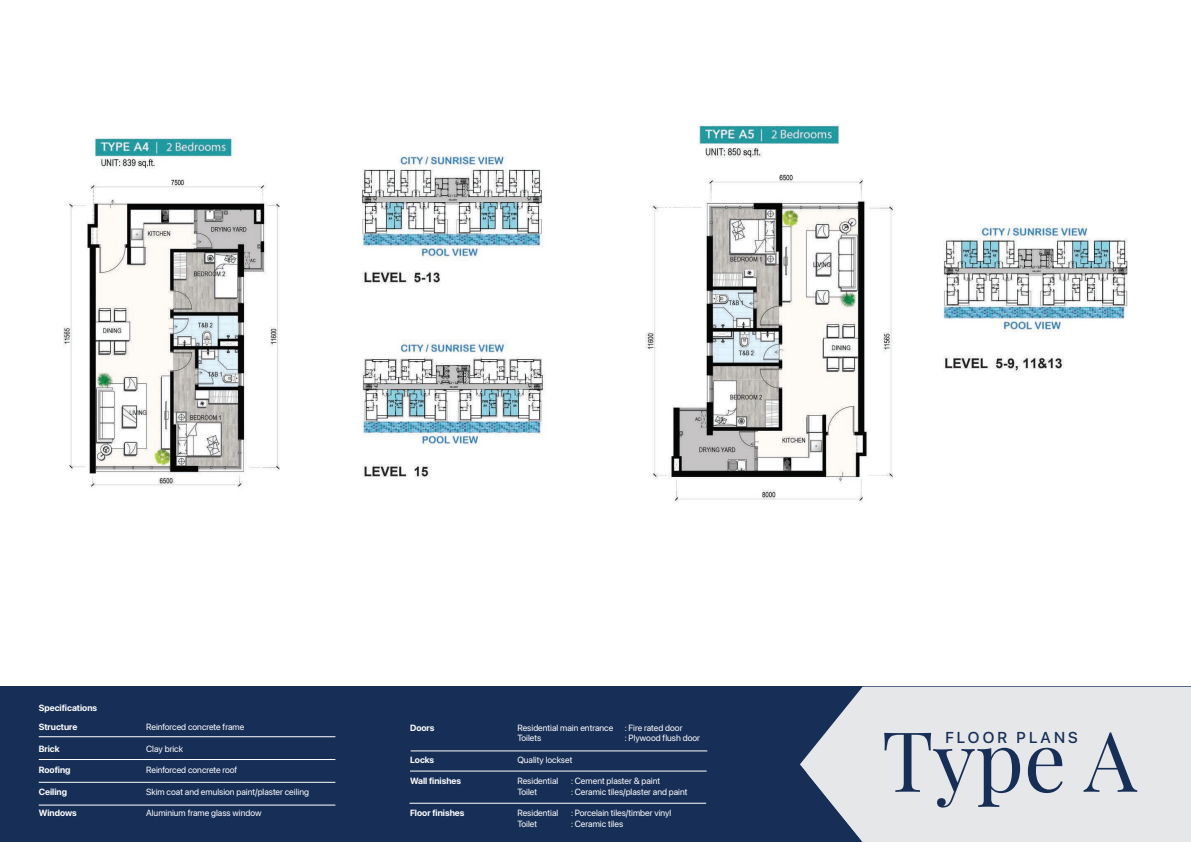
<style>
.page{position:relative;width:1191px;height:842px;background:#fff}
.page>*{position:absolute;margin:0;border:0;box-sizing:border-box;transform-origin:0 0}
.t1{font:83.4px "Playfair Display";color:#172f57}
.t2{font:500 15.7px "SF Pro Display";letter-spacing:.2em;color:#172f57}
.t3{font:8.9px "SF Pro Display";color:#fff}
.t4{font:700 8.9px/19.1px "SF Pro Display";color:#fff}
</style>
<div class="page">
<div style="left:0;top:687px;width:1191px;height:155px;background:#172f57"></div>
<svg style="left:800px;top:687px;width:391px;height:86px;fill:#e6e7e9"></svg>
<div style="left:807px;top:695px;width:384px;height:147px;background:#e6e7e9"></div>
<img style="left:63px;top:136px;width:482px;height:351px">
<img style="left:646px;top:124px;width:482px;height:379px">
<hr style="left:39px;top:736px;width:296px;height:1px;background:#fff">
<hr style="left:39px;top:759px;width:296px;height:1px;background:#fff">
<hr style="left:39px;top:782px;width:296px;height:1px;background:#fff">
<hr style="left:39px;top:805px;width:296px;height:1px;background:#fff">
<hr style="left:411px;top:751px;width:296px;height:1px;background:#fff">
<hr style="left:410px;top:771px;width:296px;height:1px;background:#fff">
<hr style="left:409px;top:803px;width:297px;height:1px;background:#fff">
<p class="t4" style="left:39px;top:699px;width:60px">Specifications<br>Structure</p>
<p class="t4" style="left:39px;top:739px;width:22px">Brick</p>
<p class="t4" style="left:39px;top:761px;width:33px">Roofing</p>
<p class="t4" style="left:39px;top:782px;width:30px">Ceiling</p>
<p class="t4" style="left:39px;top:804px;width:40px">Windows</p>
<p class="t3" style="left:146px;top:722px;width:100px">Reinforced concrete frame</p>
<p class="t3" style="left:146px;top:744px;width:39px">Clay brick</p>
<p class="t3" style="left:146px;top:765px;width:93px">Reinforced concrete roof</p>
<p class="t3" style="left:146px;top:787px;width:164px">Skim coat and emulsion paint/plaster ceiling</p>
<p class="t3" style="left:146px;top:808px;width:117px">Aluminium frame glass window</p>
<p class="t4" style="left:410px;top:718px;width:26px">Doors</p>
<p class="t4" style="left:410px;top:750px;width:26px">Locks</p>
<p class="t4" style="left:410px;top:772px;width:53px">Wall finishes</p>
<p class="t4" style="left:410px;top:804px;width:56px">Floor finishes</p>
<p class="t3" style="left:517px;top:722px;width:97px">Residential main entrance</p>
<p class="t3" style="left:625px;top:722px;width:59px">: Fire rated door</p>
<p class="t3" style="left:517px;top:733px;width:25px">Toilets</p>
<p class="t3" style="left:625px;top:733px;width:77px">: Plywood flush door</p>
<p class="t3" style="left:517px;top:754px;width:56px">Quality lockset</p>
<p class="t3" style="left:517px;top:776px;width:43px">Residential</p>
<p class="t3" style="left:571px;top:776px;width:91px">: Cement plaster &amp; paint</p>
<p class="t3" style="left:517px;top:787px;width:21px">Toilet</p>
<p class="t3" style="left:571px;top:787px;width:118px">: Ceramic tiles/plaster and paint</p>
<p class="t3" style="left:517px;top:808px;width:43px">Residential</p>
<p class="t3" style="left:571px;top:808px;width:102px">: Porcelain tiles/timber vinyl</p>
<p class="t3" style="left:517px;top:819px;width:21px">Toilet</p>
<p class="t3" style="left:571px;top:819px;width:54px">: Ceramic tiles</p>
<h1 class="t1" style="left:881px;top:702px;width:256px">Type A</h1>
<h2 class="t2" style="left:945px;top:729px;width:134px">FLOOR PLANS</h2>
</div>
